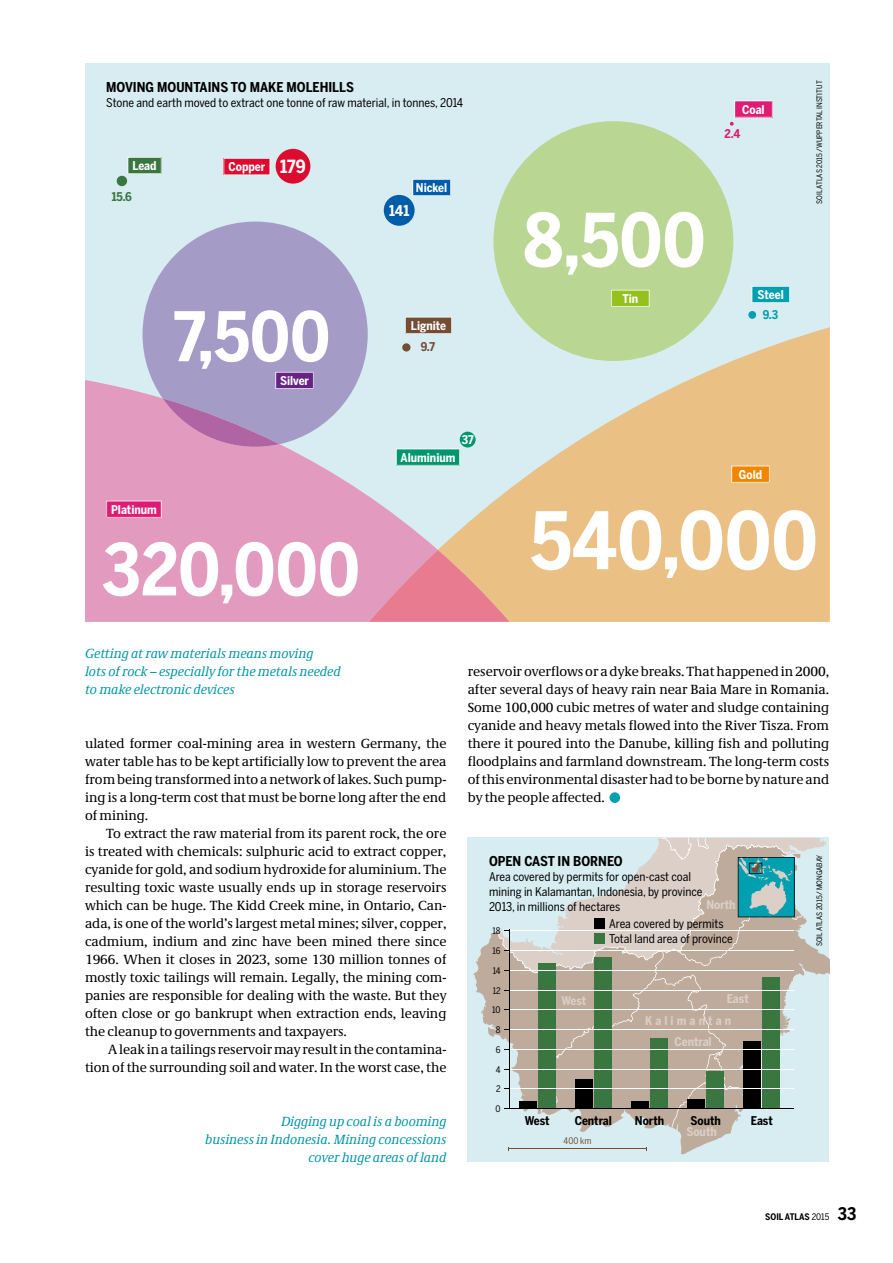
<style>
.page{position:relative;width:893px;height:1263px;background:#fff}
.page>*{position:absolute;margin:0;border:0;box-sizing:border-box;transform-origin:0 0}
.t1{font:700 78.45px "Benton Sans Cond";color:#fff}
.t2{font:700 72.6px "Benton Sans Cond";color:#fff}
.t3{font:700 71.1px "Benton Sans Cond";color:#fff}
.t4{font:700 67.65px "Benton Sans Cond";color:#fff}
.t5{font:700 14.85px "Benton Sans Cond";color:#fff}
.t6{font:13.5px/18px "Demos Pro";letter-spacing:-.005em;color:#000;text-align:justify}
.t7{font:italic 13.5px/18px "Demos Pro";letter-spacing:-.005em;color:#0095a4;text-align:right}
.t8{font:700 13.5px "Benton Sans Cond";color:#000}
.t9{font:12px/15px "Benton Sans Cond";color:#000}
.t10{font:700 12px "Benton Sans Cond";color:#fff}
.t11{font:700 12px "Benton Sans Cond";color:#000}
.t12{font:700 12px "Benton Sans Cond";color:#dbcfc7}
.t13{font:700 12px "Benton Sans Cond";letter-spacing:.26em;color:#dbcfc7}
.t14{font:700 12px "Benton Sans Cond";color:#3a763f}
.t15{font:700 12px "Benton Sans Cond";color:#de1c73}
.t16{font:700 12px "Benton Sans Cond";color:#734e35}
.t17{font:700 12px "Benton Sans Cond";color:#00a0b1}
.t18{font:700 9px "Benton Sans Cond";color:#000}
.t19{font:9px "Benton Sans Cond";letter-spacing:-.005em;color:#000}
.t20{font:9px "Benton Sans Cond";color:#734e35}
.t21{font:7.5px "Benton Sans Cond";color:#000}
.s1{font-size:18px}
.s2{font-weight:400}
.s3{font-size:17.25px}
</style>
<div class="page">
<div style="left:468px;top:838px;width:361px;height:324px;background:#d7edf1"></div>
<svg style="left:473px;top:931px;width:356px;height:223px"></svg>
<div style="left:609px;top:792px;width:11px;height:11px;background:#00a0b1;border-radius:50%"></div>
<svg style="left:498px;top:838px;width:328px;height:290px"></svg>
<hr style="left:508px;top:1148px;width:138px;height:1px;background:#734e35">
<div style="left:85px;top:64px;width:744px;height:558px;background:#d7edf1"></div>
<svg style="left:510px;top:327px;width:319px;height:295px;fill:#eac085"></svg>
<svg style="left:85px;top:380px;width:425px;height:242px;fill:#e29abf"></svg>
<svg style="left:369px;top:550px;width:141px;height:72px;background:#e69398"></svg>
<svg style="left:143px;top:222px;width:225px;height:222px;fill:#a49cc7"></svg>
<svg style="left:163px;top:398px;width:117px;height:49px;background:#b68ab9"></svg>
<svg style="left:275px;top:372px;width:39px;height:17px"></svg>
<svg style="left:106px;top:501px;width:56px;height:17px"></svg>
<svg style="left:731px;top:466px;width:39px;height:17px"></svg>
<div style="left:748px;top:311px;width:8px;height:8px;background:#00a0b1;border-radius:4px"></div>
<div style="left:402px;top:343px;width:8px;height:8px;background:#734e35;border-radius:4px"></div>
<svg style="left:396px;top:449px;width:64px;height:17px"></svg>
<svg style="left:730px;top:101px;width:43px;height:25px"></svg>
<svg style="left:405px;top:317px;width:47px;height:17px"></svg>
<svg style="left:752px;top:286px;width:38px;height:17px"></svg>
<div style="left:460px;top:432px;width:16px;height:15px;background:#009770;border-radius:8px"></div>
<div style="left:493px;top:121px;width:240px;height:240px;background:#b9d693;border-radius:120px"></div>
<svg style="left:611px;top:290px;width:38px;height:17px"></svg>
<div style="left:117px;top:176px;width:10px;height:10px;background:#3a763f;border-radius:5px"></div>
<svg style="left:128px;top:157px;width:34px;height:17px"></svg>
<div style="left:384px;top:195px;width:31px;height:31px;background:#005da9;border-radius:15px"></div>
<div style="left:276px;top:149px;width:34px;height:35px;background:#dd0b2f;border-radius:17px"></div>
<svg style="left:412px;top:179px;width:39px;height:17px"></svg>
<svg style="left:223px;top:158px;width:47px;height:17px"></svg>
<p class="t8" style="left:106px;top:79px;width:249px">MOVING MOUNTAINS TO MAKE MOLEHILLS</p>
<p class="t9" style="left:106px;top:95px;width:359px">Stone and earth moved to extract one tonne of raw material, in tonnes, 2014</p>
<p class="t10" style="left:132px;top:159px;width:26px">Lead</p>
<p class="t14" style="left:112px;top:189px;width:22px">15.6</p>
<p class="t10" style="left:229px;top:160px;width:79px">Copper <span class="s1">179</span></p>
<p class="t10" style="left:416px;top:181px;width:33px">Nickel</p>
<p class="t5" style="left:389px;top:202px;width:22px">141</p>
<h3 class="t4" style="left:174px;top:297px;width:158px">7,500</h3>
<p class="t10" style="left:111px;top:502px;width:47px">Platinum</p>
<p class="t10" style="left:280px;top:373px;width:30px">Silver</p>
<h3 class="t3" style="left:103px;top:528px;width:259px">320,000</h3>
<p class="t10" style="left:411px;top:318px;width:37px">Lignite</p>
<p class="t16" style="left:421px;top:339px;width:16px">9.7</p>
<p class="t10" style="left:462px;top:433px;width:14px">37</p>
<p class="t10" style="left:401px;top:450px;width:56px">Aluminium</p>
<p class="t10" style="left:742px;top:102px;width:24px">Coal</p>
<p class="t15" style="left:724px;top:127px;width:18px">2.4</p>
<h2 class="t2" style="left:523px;top:198px;width:184px">8,500</h2>
<p class="t10" style="left:622px;top:291px;width:17px">Tin</p>
<p class="t10" style="left:757px;top:288px;width:28px">Steel</p>
<p class="t17" style="left:763px;top:308px;width:17px">9.3</p>
<p class="t21" style="left:815px;top:204px;width:125px;rotate:-90deg">SOIL ATLAS 2015 / WUPPERTAL INSTITUT</p>
<p class="t10" style="left:739px;top:467px;width:25px">Gold</p>
<h1 class="t1" style="left:530px;top:495px;width:289px">540,000</h1>
<p class="t7" style="left:85px;top:644px;width:257px;text-align:left">Getting at raw materials means moving<br>lots of rock – especially for the metals needed to make electronic devices</p>
<p class="t6" style="left:85px;top:734px;width:363px">ulated former coal-mining area in western Germany, the water table has to be kept artificially low to prevent the area from being transformed into a network of lakes. Such pump&shy;ing is a long-term cost that must be borne long after the end of mining.</p>
<p class="t6" style="left:85px;top:824px;width:363px;text-indent:21px">To extract the raw material from its parent rock, the ore is treated with chemicals: sulphuric acid to extract copper, cyanide for gold, and sodium hydroxide for aluminium. The resulting toxic waste usually ends up in storage reservoirs which can be huge. The Kidd Creek mine, in Ontario, Can&shy;ada, is one of the world’s largest metal mines; silver, copper, cadmium, indium and zinc have been mined there since 1966. When it closes in 2023, some 130 million tonnes of mostly toxic tailings will remain. Legally, the mining com&shy;panies are responsible for dealing with the waste. But they often close or go bankrupt when extraction ends, leaving the cleanup to governments and taxpayers.</p>
<p class="t6" style="left:85px;top:1040px;width:363px;text-align:right">A leak in a tailings reservoir may result in the contamina&shy;tion of the surrounding soil and water. In the worst case, the</p>
<p class="t7" style="left:205px;top:1112px;width:243px">Digging up coal is a booming<br>business in Indonesia. Mining concessions cover huge areas of land</p>
<p class="t6" style="left:468px;top:662px;width:363px">reservoir overflows or a dyke breaks. That happened in 2000, after several days of heavy rain near Baia Mare in Romania.<br>Some 100,000 cubic metres of water and sludge containing cyanide and heavy metals flowed into the River Tisza. From there it poured into the Danube, killing fish and polluting floodplains and farmland downstream. The long-term costs of this environmental disaster had to be borne by nature and by the people affected.</p>
<p class="t8" style="left:489px;top:853px;width:135px">OPEN CAST IN BORNEO</p>
<p class="t9" style="left:489px;top:869px;width:215px">Area covered by permits for open-cast coal mining in Kalamantan, Indonesia, by province<br>2013, in millions of hectares</p>
<p class="t12" style="left:706px;top:898px;width:31px">North</p>
<p class="t19" style="left:492px;top:926px;width:10px">18</p>
<p class="t19" style="left:493px;top:945px;width:10px">16</p>
<p class="t19" style="left:493px;top:965px;width:9px">14</p>
<p class="t19" style="left:493px;top:985px;width:9px">12</p>
<p class="t19" style="left:492px;top:1005px;width:10px">10</p>
<p class="t19" style="left:496px;top:1024px;width:6px">8</p>
<p class="t19" style="left:496px;top:1044px;width:6px">6</p>
<p class="t19" style="left:496px;top:1064px;width:6px">4</p>
<p class="t19" style="left:496px;top:1084px;width:6px">2</p>
<p class="t19" style="left:496px;top:1104px;width:7px">0</p>
<p class="t12" style="left:561px;top:993px;width:26px">West</p>
<p class="t9" style="left:609px;top:916px;width:125px">Area covered by permits<br>Total land area of province</p>
<p class="t12" style="left:727px;top:992px;width:24px">East</p>
<p class="t13" style="left:645px;top:1013px;width:88px">Kalimantan</p>
<p class="t12" style="left:674px;top:1034px;width:39px">Central</p>
<p class="t11" style="left:525px;top:1114px;width:26px">West</p>
<p class="t11" style="left:575px;top:1114px;width:39px">Central</p>
<p class="t11" style="left:635px;top:1114px;width:31px">North</p>
<p class="t11" style="left:690px;top:1114px;width:32px">South</p>
<p class="t11" style="left:751px;top:1114px;width:24px">East</p>
<p class="t12" style="left:686px;top:1125px;width:32px">South</p>
<p class="t20" style="left:564px;top:1136px;width:29px">400 km</p>
<p class="t21" style="left:815px;top:946px;width:93px;rotate:-90deg">SOIL ATLAS 2015 / MONGABAY</p>
<p class="t18" style="left:765px;top:1212px;width:93px">SOIL ATLAS <span class="s2">2015</span> <span class="s3">33</span></p>
</div>
